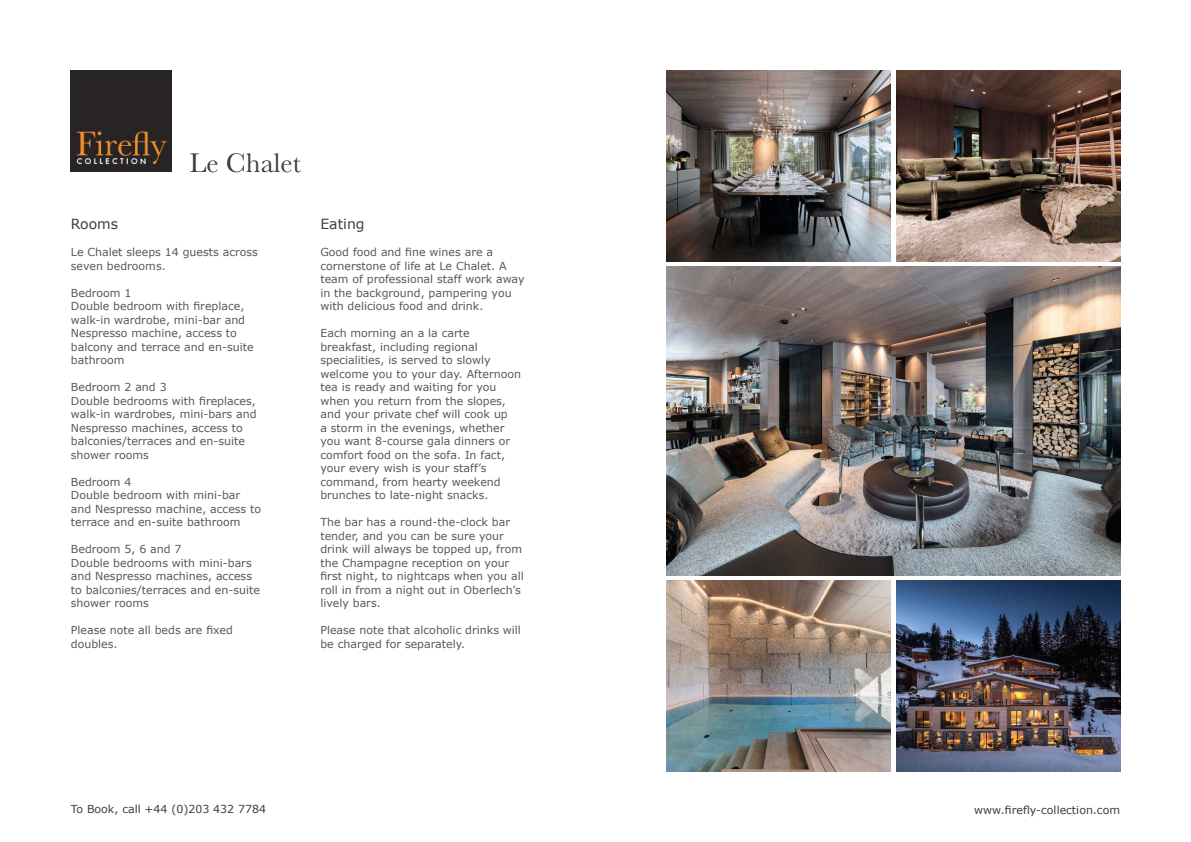
<style>
.page{position:relative;width:1191px;height:842px;background:#fff}
.page>*{position:absolute;margin:0;border:0;box-sizing:border-box;transform-origin:0 0}
.t1{font:28px "Baskerville";color:#3e3e3f}
.t2{font:14px "Verdana";color:#3e3e3f}
.t3{font:11px/13.5px "Verdana";color:#57585a}
.t4{font:11px "Verdana";color:#3e3e3f}
</style>
<div class="page">
<img style="left:71px;top:71px;width:101px;height:101px">
<img style="left:666px;top:71px;width:224px;height:190px">
<img style="left:896px;top:71px;width:224px;height:190px">
<img style="left:666px;top:267px;width:454px;height:308px">
<img style="left:896px;top:581px;width:224px;height:190px">
<img style="left:666px;top:581px;width:224px;height:190px">
<h1 class="t1" style="left:190px;top:146px;width:113px">Le Chalet</h1>
<p class="t2" style="left:71px;top:218px;width:49px">Rooms</p>
<p class="t3" style="left:71px;top:246px;width:188px">Le Chalet sleeps 14 guests across seven bedrooms.</p>
<p class="t3" style="left:71px;top:287px;width:184px">Bedroom 1<br>Double bedroom with fireplace, walk-in wardrobe, mini-bar and<br>Nespresso machine, access to balcony and terrace and en-suite bathroom</p>
<p class="t3" style="left:71px;top:381px;width:187px">Bedroom 2 and 3<br>Double bedrooms with fireplaces, walk-in wardrobes, mini-bars and<br>Nespresso machines, access to balconies/terraces and en-suite shower rooms</p>
<p class="t3" style="left:71px;top:476px;width:192px">Bedroom 4<br>Double bedroom with mini-bar and Nespresso machine, access to terrace and en-suite bathroom</p>
<p class="t3" style="left:71px;top:543px;width:191px">Bedroom 5, 6 and 7<br>Double bedrooms with mini-bars and Nespresso machines, access to balconies/terraces and en-suite shower rooms</p>
<p class="t3" style="left:71px;top:623px;width:164px">Please note all beds are fixed doubles.</p>
<p class="t2" style="left:320px;top:218px;width:46px">Eating</p>
<p class="t3" style="left:320px;top:245px;width:206px">Good food and fine wines are a cornerstone of life at Le Chalet. A team of professional staff work away in the background, pampering you with delicious food and drink.</p>
<p class="t3" style="left:320px;top:327px;width:202px">Each morning an a la carte breakfast, including regional specialities, is served to slowly welcome you to your day. Afternoon tea is ready and waiting for you when you return from the slopes, and your private chef will cook up<br>a storm in the evenings, whether you want 8-course gala dinners or comfort food on the sofa. In fact, your every wish is your staff’s command, from hearty weekend brunches to late-night snacks.</p>
<p class="t3" style="left:320px;top:516px;width:205px">The bar has a round-the-clock bar tender, and you can be sure your drink will always be topped up, from the Champagne reception on your first night, to nightcaps when you all roll in from a night out in Oberlech’s lively bars.</p>
<p class="t3" style="left:320px;top:624px;width:202px">Please note that alcoholic drinks will be charged for separately.</p>
<p class="t4" style="left:71px;top:805px;width:197px">To Book, call +44 (0)203 432 7784</p>
<p class="t4" style="left:974px;top:803px;width:147px">www.firefly-collection.com</p>
</div>
